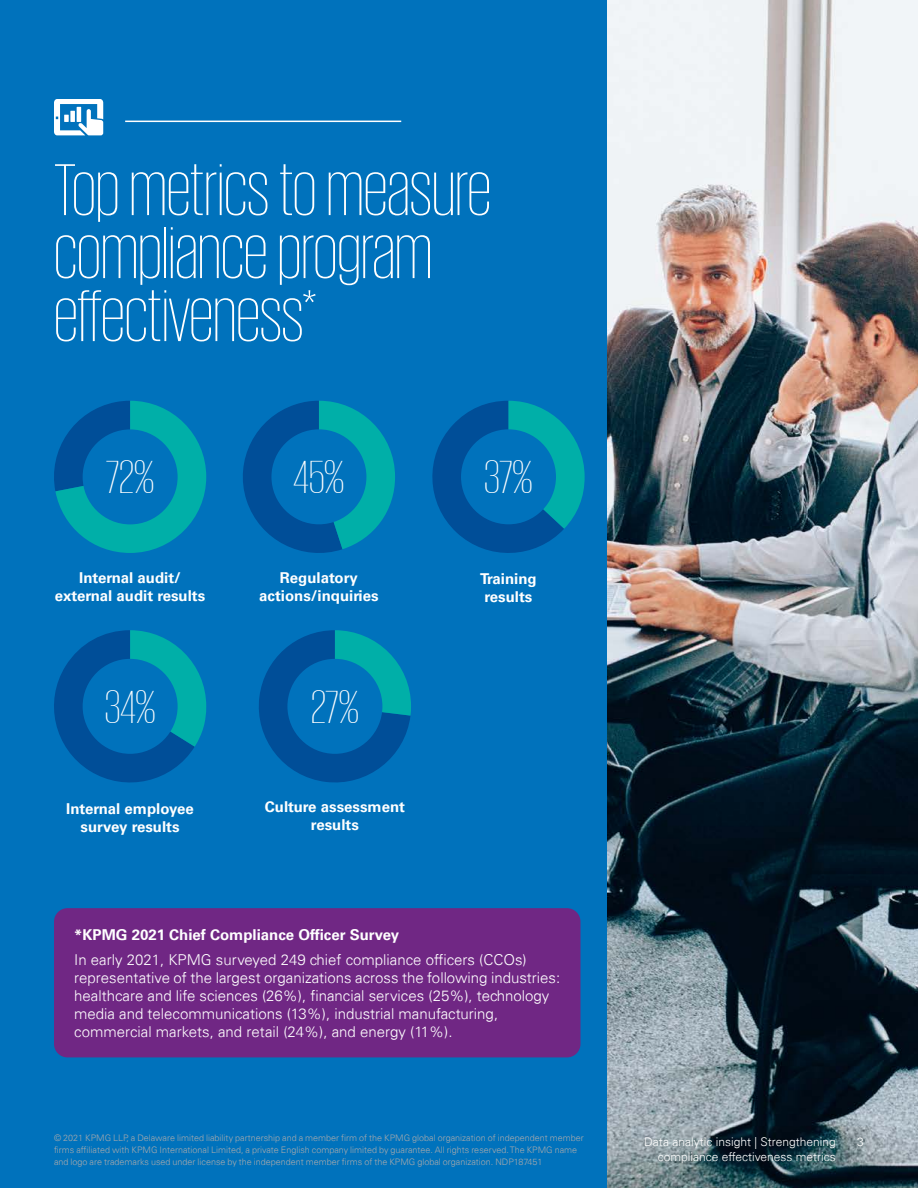
<style>
.page{position:relative;width:918px;height:1188px;background:#fff}
.page>*{position:absolute;margin:0;border:0;box-sizing:border-box;transform-origin:0 0}
.t1{font:200 75px/63px "KPMG";color:#fff}
.t2{font:200 47.85px "KPMG";letter-spacing:-.01em;color:#fff}
.t3{font:300 15px/18px "Univers 45";color:#fff}
.t4{font:700 15px/18px "Univers 65";color:#fff;text-align:center}
.t5{font:300 12px "Univers 45";color:#fff}
.t6{font:300 9px/12px "Univers 45";color:#a7a9ac}
</style>
<div class="page">
<div style="left:0;top:0;width:608px;height:1188px;background:#0072bc"></div>
<hr style="left:125px;top:121px;width:276px;height:1px;background:#fff">
<svg style="left:54px;top:401px;width:152px;height:152px"></svg>
<div style="left:83px;top:429px;width:95px;height:95px;background:#0072bc;border-radius:50%"></div>
<svg style="left:243px;top:401px;width:152px;height:152px"></svg>
<div style="left:271px;top:429px;width:95px;height:95px;background:#0072bc;border-radius:50%"></div>
<svg style="left:432px;top:401px;width:153px;height:152px"></svg>
<div style="left:461px;top:429px;width:95px;height:95px;background:#0072bc;border-radius:50%"></div>
<svg style="left:54px;top:630px;width:152px;height:153px"></svg>
<div style="left:83px;top:659px;width:95px;height:95px;background:#0072bc;border-radius:50%"></div>
<svg style="left:259px;top:630px;width:152px;height:153px"></svg>
<div style="left:287px;top:659px;width:95px;height:95px;background:#0072bc;border-radius:50%"></div>
<div style="left:54px;top:908px;width:526px;height:149px;background:#702784;border-radius:14px"></div>
<img style="left:608px;top:0;width:310px;height:1188px">
<svg style="left:54px;top:99px;width:49px;height:36px"></svg>
<div style="left:70px;top:111px;width:5px;height:11px;background:#fff"></div>
<hr style="left:77px;top:107px;width:4px;height:15px;background:#fff">
<h1 class="t1" style="left:54px;top:157px;width:439px">Top metrics to measure compliance program effectiveness*</h1>
<h2 class="t2" style="left:106px;top:454px;width:50px">72%</h2>
<h2 class="t2" style="left:294px;top:454px;width:52px">45%</h2>
<h2 class="t2" style="left:484px;top:454px;width:50px">37%</h2>
<h3 class="t4" style="left:55px;top:568px;width:152px">Internal audit/ external audit results</h3>
<h3 class="t4" style="left:259px;top:568px;width:121px">Regulatory actions/inquiries</h3>
<h3 class="t4" style="left:480px;top:570px;width:58px;text-align:left">Training results</h3>
<h2 class="t2" style="left:105px;top:684px;width:52px">34%</h2>
<h2 class="t2" style="left:311px;top:684px;width:49px">27%</h2>
<h3 class="t4" style="left:66px;top:799px;width:129px">Internal employee survey results</h3>
<h3 class="t4" style="left:265px;top:798px;width:142px">Culture assessment results</h3>
<h3 class="t4" style="left:74px;top:926px;width:326px">*KPMG 2021 Chief Compliance Officer Survey</h3>
<p class="t3" style="left:74px;top:950px;width:487px">In early 2021, KPMG surveyed 249 chief compliance officers (CCOs) representative of the largest organizations across the following industries: healthcare and life sciences (26%), financial services (25%), technology media and telecommunications (13%), industrial manufacturing, commercial markets, and retail (24%), and energy (11%).</p>
<p class="t6" style="left:54px;top:1132px;width:531px">© 2021 KPMG LLP, a Delaware limited liability partnership and a member firm of the KPMG global organization of independent member firms affiliated with KPMG International Limited, a private English company limited by guarantee. All rights reserved. The KPMG name and logo are trademarks used under license by the independent member firms of the KPMG global organization. NDP187451</p>
<h3 class="t5" style="left:644px;top:1135px;width:193px">Data analytic insight | Strengthening</h3>
<h3 class="t5" style="left:857px;top:1135px;width:8px">3</h3>
<h3 class="t5" style="left:658px;top:1150px;width:180px">compliance effectiveness metrics</h3>
</div>
